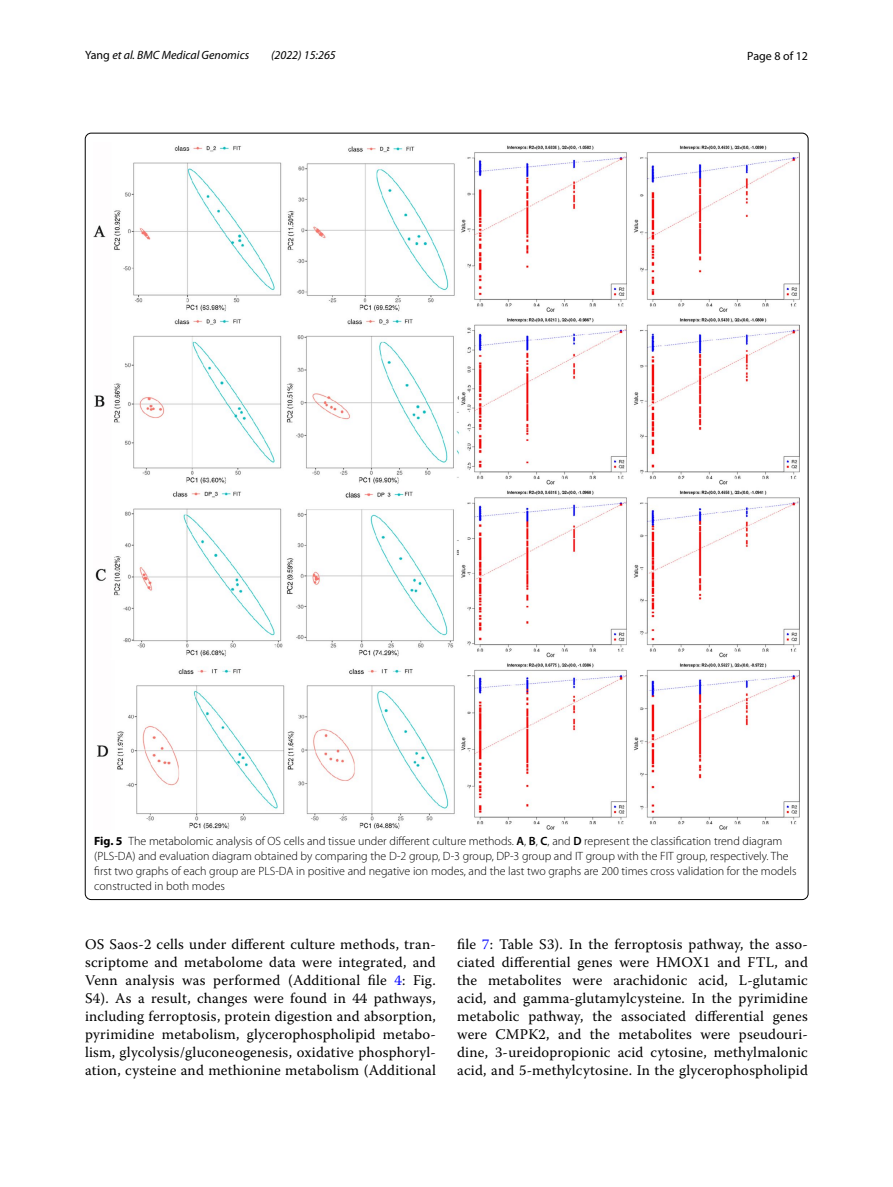
<style>
.page{position:relative;width:893px;height:1187px;background:#fff}
.page>*{position:absolute;margin:0;border:0;box-sizing:border-box;transform-origin:0 0}
.t1{font:14.7px/18px "Warnock Pro";letter-spacing:.015em;color:#000;text-align:justify}
.t2{font:300 12px/15px "Myriad Pro";color:#000}
.t3{font:italic 12px "Myriad Pro";color:#000}
.t4{font:12px "Myriad Pro";color:#000}
.s1{font-style:normal}
.s2{font-weight:700}
.s3{font-weight:600}
.s4{color:#00f}
</style>
<div class="page">
<img style="left:94px;top:145px;width:706px;height:684px">
<p class="t3" style="left:85px;top:48px;width:166px"><span class="s1">Yang</span> et al. BMC Medical Genomics</p>
<p class="t3" style="left:271px;top:48px;width:66px">(2022) 15:265</p>
<p class="t4" style="left:747px;top:48px;width:62px">Page 8 of 12</p>
<p class="t2" style="left:94px;top:833px;width:704px"><span class="s2">Fig. 5</span> The metabolomic analysis of OS cells and tissue under different culture methods. <span class="s3">A</span>, <span class="s3">B</span>, <span class="s3">C</span>, and <span class="s3">D</span> represent the classification trend diagram (PLS-DA) and evaluation diagram obtained by comparing the D-2 group, D-3 group, DP-3 group and IT group with the FIT group, respectively. The first two graphs of each group are PLS-DA in positive and negative ion modes, and the last two graphs are 200 times cross validation for the models constructed in both modes</p>
<p class="t1" style="left:85px;top:935px;width:352px">OS Saos-2 cells under different culture methods, tran&shy;scriptome and metabolome data were integrated, and Venn analysis was performed (Additional file <span class="s4">4</span>: Fig.<br>S4). As a result, changes were found in 44 pathways, including ferroptosis, protein digestion and absorption, pyrimidine metabolism, glycerophospholipid metabo&shy;lism, glycolysis/gluconeogenesis, oxidative phosphoryl&shy;ation, cysteine and methionine metabolism (Additional</p>
<p class="t1" style="left:457px;top:935px;width:352px">file <span class="s4">7</span>: Table S3). In the ferroptosis pathway, the asso&shy;ciated differential genes were HMOX1 and FTL, and the metabolites were arachidonic acid, L-glutamic acid, and gamma-glutamylcysteine. In the pyrimidine metabolic pathway, the associated differential genes were CMPK2, and the metabolites were pseudouri&shy;dine, 3-ureidopropionic acid cytosine, methylmalonic acid, and 5-methylcytosine. In the glycerophospholipid</p>
</div>
